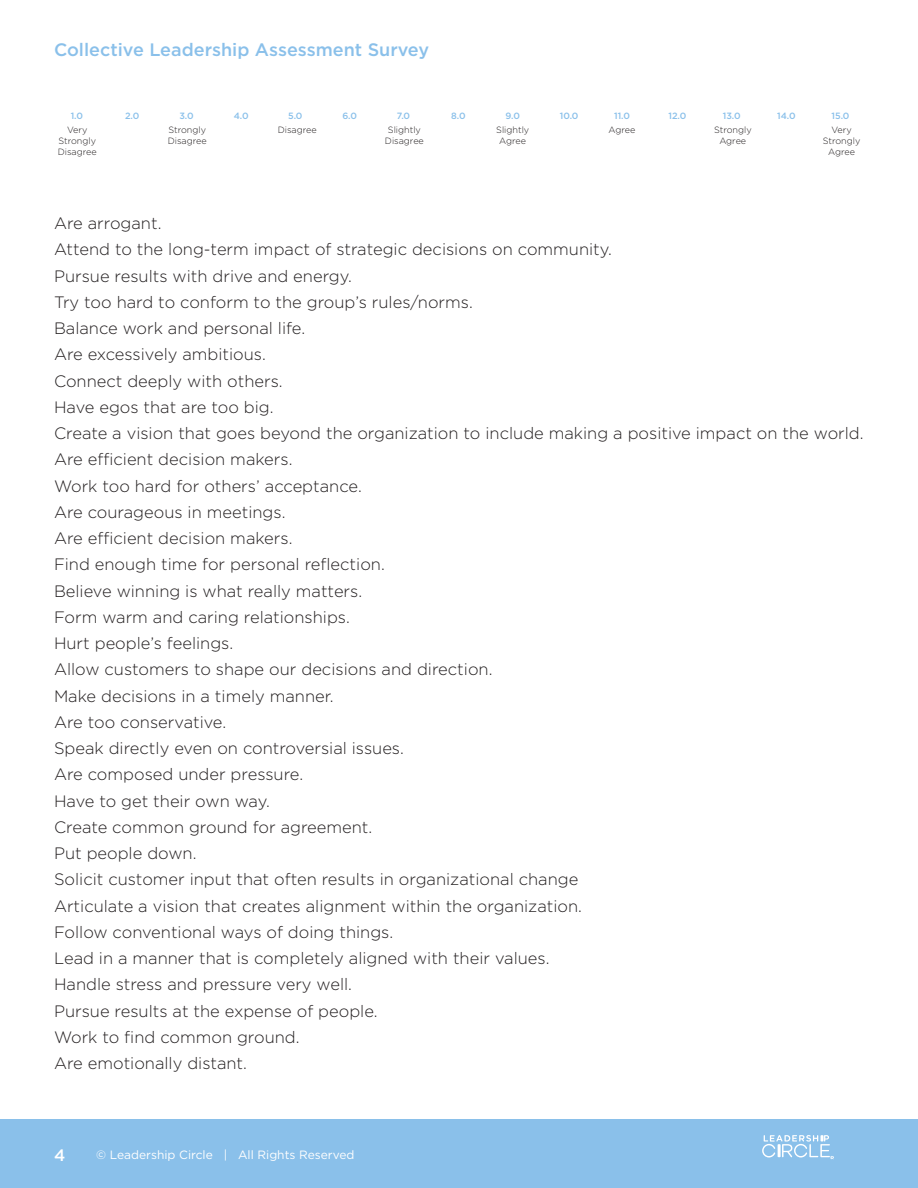
<style>
.page{position:relative;width:918px;height:1188px;background:#fff}
.page>*{position:absolute;margin:0;border:0;box-sizing:border-box;transform-origin:0 0}
.t1{font:500 18px "Gotham";color:#8ac0ea}
.Paragraph_Style_1{font:300 16.5px "Gotham";color:#231f20}
.t2{font:500 16.5px "Gotham";color:#fff}
.t3{font:12px "Gotham";color:#fff}
.t4{font:300 9px/10.8px "Gotham";color:#231f20;text-align:center}
.t5{font:500 9px "Gotham";color:#8ac0ea}
</style>
<div class="page">
<div style="left:0;top:1119px;width:918px;height:69px;background:#8ac0ea"></div>
<svg style="left:762px;top:1135px;width:72px;height:24px"></svg>
<p class="t1" style="left:54px;top:38px;width:377px">Collective Leadership Assessment Survey</p>
<p class="t5" style="left:71px;top:110px;width:14px">1.0</p>
<p class="t5" style="left:125px;top:110px;width:16px">2.0</p>
<p class="t5" style="left:179px;top:110px;width:16px">3.0</p>
<p class="t5" style="left:234px;top:110px;width:16px">4.0</p>
<p class="t5" style="left:288px;top:110px;width:16px">5.0</p>
<p class="t5" style="left:342px;top:110px;width:16px">6.0</p>
<p class="t5" style="left:397px;top:110px;width:15px">7.0</p>
<p class="t5" style="left:451px;top:110px;width:16px">8.0</p>
<p class="t5" style="left:505px;top:110px;width:16px">9.0</p>
<p class="t5" style="left:560px;top:110px;width:20px">10.0</p>
<p class="t5" style="left:614px;top:110px;width:17px">11.0</p>
<p class="t5" style="left:668px;top:110px;width:19px">12.0</p>
<p class="t5" style="left:723px;top:110px;width:19px">13.0</p>
<p class="t5" style="left:777px;top:110px;width:20px">14.0</p>
<p class="t5" style="left:831px;top:110px;width:20px">15.0</p>
<p class="t4" style="left:58px;top:124px;width:40px">Very<br>Strongly<br>Disagree</p>
<p class="t4" style="left:168px;top:124px;width:40px;text-align:left">Strongly<br>Disagree</p>
<p class="t4" style="left:278px;top:124px;width:40px">Disagree</p>
<p class="t4" style="left:385px;top:124px;width:40px">Slightly<br>Disagree</p>
<p class="t4" style="left:496px;top:124px;width:35px">Slightly<br>Agree</p>
<p class="t4" style="left:609px;top:124px;width:28px">Agree</p>
<p class="t4" style="left:823px;top:124px;width:39px">Very<br>Strongly<br>Agree</p>
<p class="t4" style="left:714px;top:124px;width:39px">Strongly<br>Agree</p>
<p class="Paragraph_Style_1" style="left:54px;top:213px;width:109px">Are arrogant.</p>
<p class="Paragraph_Style_1" style="left:54px;top:239px;width:560px">Attend to the long-term impact of strategic decisions on community.</p>
<p class="Paragraph_Style_1" style="left:54px;top:265px;width:299px">Pursue results with drive and energy.</p>
<p class="Paragraph_Style_1" style="left:54px;top:292px;width:420px">Try too hard to conform to the group’s rules/norms.</p>
<p class="Paragraph_Style_1" style="left:54px;top:318px;width:253px">Balance work and personal life.</p>
<p class="Paragraph_Style_1" style="left:54px;top:344px;width:213px">Are excessively ambitious.</p>
<p class="Paragraph_Style_1" style="left:54px;top:370px;width:230px">Connect deeply with others.</p>
<p class="Paragraph_Style_1" style="left:54px;top:397px;width:221px">Have egos that are too big.</p>
<p class="Paragraph_Style_1" style="left:54px;top:423px;width:811px">Create a vision that goes beyond the organization to include making a positive impact on the world.</p>
<p class="Paragraph_Style_1" style="left:54px;top:449px;width:240px">Are efficient decision makers.</p>
<p class="Paragraph_Style_1" style="left:54px;top:475px;width:309px">Work too hard for others’ acceptance.</p>
<p class="Paragraph_Style_1" style="left:54px;top:502px;width:233px">Are courageous in meetings.</p>
<p class="Paragraph_Style_1" style="left:54px;top:528px;width:240px">Are efficient decision makers.</p>
<p class="Paragraph_Style_1" style="left:54px;top:554px;width:332px">Find enough time for personal reflection.</p>
<p class="Paragraph_Style_1" style="left:54px;top:580px;width:310px">Believe winning is what really matters.</p>
<p class="Paragraph_Style_1" style="left:54px;top:607px;width:297px">Form warm and caring relationships.</p>
<p class="Paragraph_Style_1" style="left:54px;top:633px;width:181px">Hurt people’s feelings.</p>
<p class="Paragraph_Style_1" style="left:54px;top:659px;width:440px">Allow customers to shape our decisions and direction.</p>
<p class="Paragraph_Style_1" style="left:54px;top:685px;width:281px">Make decisions in a timely manner.</p>
<p class="Paragraph_Style_1" style="left:54px;top:712px;width:174px">Are too conservative.</p>
<p class="Paragraph_Style_1" style="left:54px;top:738px;width:351px">Speak directly even on controversial issues.</p>
<p class="Paragraph_Style_1" style="left:54px;top:764px;width:251px">Are composed under pressure.</p>
<p class="Paragraph_Style_1" style="left:54px;top:790px;width:217px">Have to get their own way.</p>
<p class="Paragraph_Style_1" style="left:54px;top:817px;width:320px">Create common ground for agreement.</p>
<p class="Paragraph_Style_1" style="left:54px;top:843px;width:144px">Put people down.</p>
<p class="Paragraph_Style_1" style="left:54px;top:869px;width:526px">Solicit customer input that often results in organizational change</p>
<p class="Paragraph_Style_1" style="left:54px;top:895px;width:530px">Articulate a vision that creates alignment within the organization.</p>
<p class="Paragraph_Style_1" style="left:54px;top:922px;width:341px">Follow conventional ways of doing things.</p>
<p class="Paragraph_Style_1" style="left:54px;top:948px;width:497px">Lead in a manner that is completely aligned with their values.</p>
<p class="Paragraph_Style_1" style="left:54px;top:974px;width:300px">Handle stress and pressure very well.</p>
<p class="Paragraph_Style_1" style="left:54px;top:1000px;width:325px">Pursue results at the expense of people.</p>
<p class="Paragraph_Style_1" style="left:54px;top:1027px;width:247px">Work to find common ground.</p>
<p class="Paragraph_Style_1" style="left:54px;top:1053px;width:195px">Are emotionally distant.</p>
<p class="t2" style="left:54px;top:1144px;width:13px">4</p>
<p class="t3" style="left:96px;top:1147px;width:260px">© Leadership Circle | All Rights Reserved</p>
</div>
